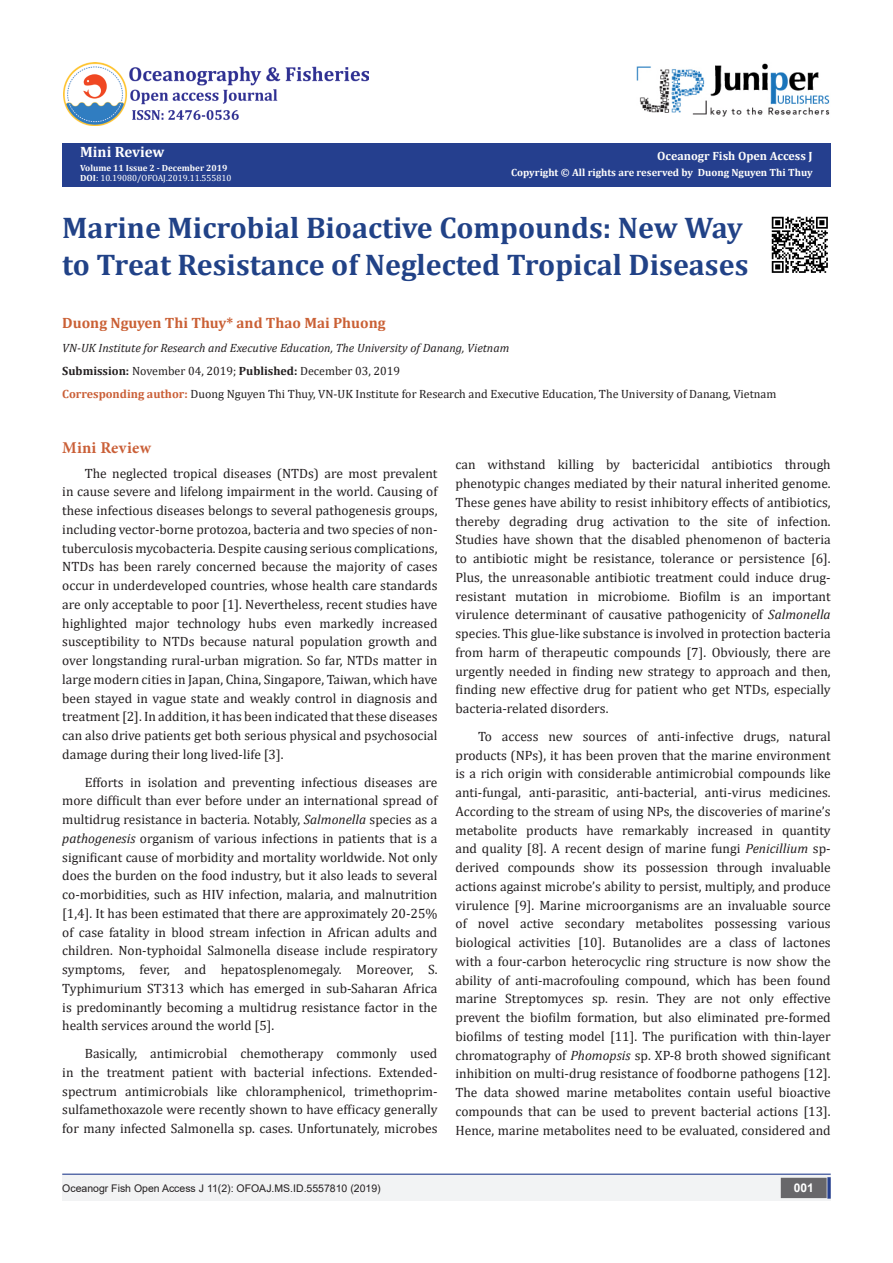
<style>
.page{position:relative;width:893px;height:1263px;background:#fff}
.page>*{position:absolute;margin:0;border:0;box-sizing:border-box;transform-origin:0 0}
.t1{font:700 30px/37.5px "Cambria";color:#214287}
.t2{font:700 16.5px "Minion Pro";letter-spacing:.015em;color:#ca5f37}
.t3{font:700 15px "Cambria";color:#ca6035}
.t4{font:700 15px "Cambria";color:#fff}
.t5{font:13.5px/18.8px "Cambria";color:#231f20;text-align:justify}
.t6{font:12px "Cambria";color:#231f20}
.t7{font:italic 12px "Cambria";color:#231f20}
.t8{font:700 12px "Cambria";color:#fffefc}
.t9{font:700 12px "Arial";color:#fff}
.t10{font:10.5px "Arial";color:#231f20}
.t11{font:700 10.5px "Cambria";color:#fffefc}
.t12{font:9px "Cambria";color:#fff}
.t13{font:700 9px "Cambria";color:#fffefc}
.s1{font-weight:700;color:#fffefc}
.s2{font-weight:700}
.s3{font-weight:700;color:#ca5f37}
.s4{font-style:italic}
</style>
<div class="page">
<div style="left:62px;top:143px;width:769px;height:43px;background:#253f8e"></div>
<div style="left:62px;top:1175px;width:441px;height:26px;background:#f2f3f4"></div>
<div style="left:503px;top:1175px;width:328px;height:26px;background:#f2f3f4"></div>
<div style="left:781px;top:1178px;width:45px;height:19px;background:#68676a"></div>
<div style="left:781px;top:1178px;width:46px;height:20px;border:2px solid #68676a"></div>
<svg style="left:827px;top:1177px;width:4px;height:22px"></svg>
<img style="left:636px;top:63px;width:194px;height:54px">
<hr style="left:62px;top:1173px;width:769px;height:2px;background:#253f8e">
<img style="left:64px;top:62px;width:304px;height:64px">
<img style="left:771px;top:216px;width:57px;height:57px">
<p class="t4" style="left:80px;top:141px;width:86px">Mini Review</p>
<p class="t13" style="left:80px;top:161px;width:149px">Volume 11 Issue 2 - December 2019</p>
<p class="t12" style="left:80px;top:173px;width:153px"><span class="s1">D</span><span class="s2">OI</span>: 10.19080/OFOAJ.2019.11.555810</p>
<p class="t8" style="left:657px;top:147px;width:157px">Oceanogr Fish Open Access J</p>
<p class="t11" style="left:511px;top:165px;width:303px">Copyright © All rights are reserved by Duong Nguyen Thi Thuy</p>
<p class="t1" style="left:62px;top:208px;width:688px">Marine Microbial Bioactive Compounds: New Way to Treat Resistance of Neglected Tropical Diseases</p>
<p class="t3" style="left:62px;top:312px;width:325px">Duong Nguyen Thi Thuy* and Thao Mai Phuong</p>
<p class="t7" style="left:62px;top:339px;width:449px">VN-UK Institute for Research and Executive Education, The University of Danang, Vietnam</p>
<p class="t6" style="left:62px;top:364px;width:339px"><span class="s2">Submission:</span> November 04, 2019; <span class="s2">Published:</span> December 03, 2019</p>
<p class="t6" style="left:62px;top:387px;width:716px"><span class="s3">Corresponding author:</span> Duong Nguyen Thi Thuy, VN-UK Institute for Research and Executive Education, The University of Danang, Vietnam</p>
<p class="t2" style="left:62px;top:436px;width:90px">Mini Review</p>
<p class="t5" style="left:62px;top:464px;width:377px;text-indent:22px">The neglected tropical diseases (NTDs) are most prevalent in cause severe and lifelong impairment in the world. Causing of these infectious diseases belongs to several pathogenesis groups, including vector-borne protozoa, bacteria and two species of non&shy;tuberculosis mycobacteria. Despite causing serious complications, NTDs has been rarely concerned because the majority of cases occur in underdeveloped countries, whose health care standards are only acceptable to poor [1]. Nevertheless, recent studies have highlighted major technology hubs even markedly increased susceptibility to NTDs because natural population growth and over longstanding rural-urban migration. So far, NTDs matter in large modern cities in Japan, China, Singapore, Taiwan, which have been stayed in vague state and weakly control in diagnosis and treatment [2]. In addition, it has been indicated that these diseases can also drive patients get both serious physical and psychosocial damage during their long lived-life [3].</p>
<p class="t5" style="left:62px;top:773px;width:377px;text-indent:22px">Efforts in isolation and preventing infectious diseases are more difficult than ever before under an international spread of multidrug resistance in bacteria. Notably, <span class="s4">Salmonella</span> species as a <span class="s4">pathogenesis</span> organism of various infections in patients that is a significant cause of morbidity and mortality worldwide. Not only does the burden on the food industry, but it also leads to several co-morbidities, such as HIV infection, malaria, and malnutrition [1,4]. It has been estimated that there are approximately 20-25% of case fatality in blood stream infection in African adults and children. Non-typhoidal Salmonella disease include respiratory symptoms, fever, and hepatosplenomegaly. Moreover, S.<br>Typhimurium ST313 which has emerged in sub-Saharan Africa is predominantly becoming a multidrug resistance factor in the health services around the world [5].</p>
<p class="t5" style="left:62px;top:1044px;width:377px;text-indent:22px">Basically, antimicrobial chemotherapy commonly used in the treatment patient with bacterial infections. Extended&shy;spectrum antimicrobials like chloramphenicol, trimethoprim&shy;sulfamethoxazole were recently shown to have efficacy generally for many infected Salmonella sp. cases. Unfortunately, microbes</p>
<p class="t5" style="left:455px;top:455px;width:377px">can withstand killing by bactericidal antibiotics through phenotypic changes mediated by their natural inherited genome.<br>These genes have ability to resist inhibitory effects of antibiotics, thereby degrading drug activation to the site of infection.<br>Studies have shown that the disabled phenomenon of bacteria to antibiotic might be resistance, tolerance or persistence [6].<br>Plus, the unreasonable antibiotic treatment could induce drug&shy;resistant mutation in microbiome. Biofilm is an important virulence determinant of causative pathogenicity of <span class="s4">Salmonella </span>species. This glue-like substance is involved in protection bacteria from harm of therapeutic compounds [7]. Obviously, there are urgently needed in finding new strategy to approach and then, finding new effective drug for patient who get NTDs, especially bacteria-related disorders.</p>
<p class="t5" style="left:455px;top:727px;width:377px;text-indent:22px">To access new sources of anti-infective drugs, natural products (NPs), it has been proven that the marine environment is a rich origin with considerable antimicrobial compounds like anti-fungal, anti-parasitic, anti-bacterial, anti-virus medicines.<br>According to the stream of using NPs, the discoveries of marine’s metabolite products have remarkably increased in quantity and quality [8]. A recent design of marine fungi <span class="s4">Penicillium</span> sp&shy;derived compounds show its possession through invaluable actions against microbe’s ability to persist, multiply, and produce virulence [9]. Marine microorganisms are an invaluable source of novel active secondary metabolites possessing various biological activities [10]. Butanolides are a class of lactones with a four-carbon heterocyclic ring structure is now show the ability of anti-macrofouling compound, which has been found marine Streptomyces sp. resin. They are not only effective prevent the biofilm formation, but also eliminated pre-formed biofilms of testing model [11]. The purification with thin-layer chromatography of <span class="s4">Phomopsis</span> sp. XP-8 broth showed significant inhibition on multi-drug resistance of foodborne pathogens [12].<br>The data showed marine metabolites contain useful bioactive compounds that can be used to prevent bacterial actions [13].<br>Hence, marine metabolites need to be evaluated, considered and</p>
<p class="t10" style="left:62px;top:1180px;width:320px">Oceanogr Fish Open Access J 11(2): OFOAJ.MS.ID.5557810 (2019)</p>
<p class="t9" style="left:794px;top:1179px;width:22px">001</p>
</div>
